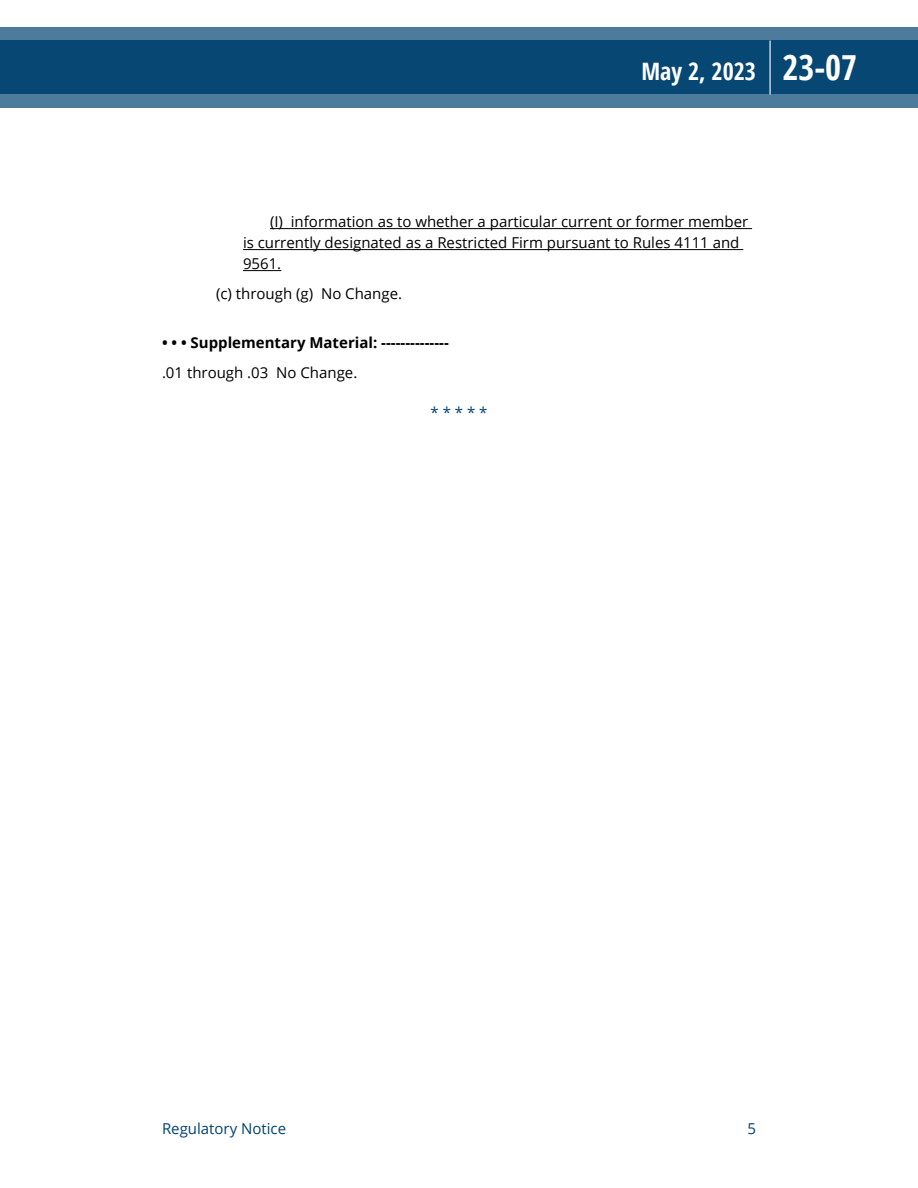
<style>
.page{position:relative;width:918px;height:1188px;background:#fff}
.page>*{position:absolute;margin:0;border:0;box-sizing:border-box;transform-origin:0 0}
.t1{font:700 condensed 24px "Open Sans";color:#fff}
.t2{font:15px/21px "Open Sans";color:#000}
.t3{font:700 15px "Open Sans";color:#000}
.t4{font:15px "Open Sans";color:#004270}
.s1{font-size:34.5px}
</style>
<div class="page">
<hr style="left:270px;top:228px;width:482px;height:1px;background:#000">
<hr style="left:243px;top:249px;width:500px;height:1px;background:#000">
<hr style="left:243px;top:270px;width:38px;height:1px;background:#000">
<svg style="left:0;top:27px;width:918px;height:81px;background:#1e5881"></svg>
<hr style="left:770px;top:40px;width:1px;height:54px;background:#fff">
<h1 class="t1" style="left:641px;top:54px;width:217px">May 2, 2023 <span class="s1">23-07</span></h1>
<p class="t2" style="left:243px;top:211px;width:507px;text-indent:27px">(I) information as to whether a particular current or former member is currently designated as a Restricted Firm pursuant to Rules 4111 and<br>9561.</p>
<p class="t2" style="left:216px;top:283px;width:188px">(c) through (g) No Change.</p>
<p class="t3" style="left:162px;top:332px;width:288px">• • • Supplementary Material: --------------</p>
<p class="t2" style="left:162px;top:362px;width:197px">.01 through .03 No Change.</p>
<p class="t4" style="left:431px;top:403px;width:58px">* * * * *</p>
<p class="t4" style="left:162px;top:1119px;width:126px">Regulatory Notice</p>
<p class="t4" style="left:747px;top:1119px;width:10px">5</p>
</div>
